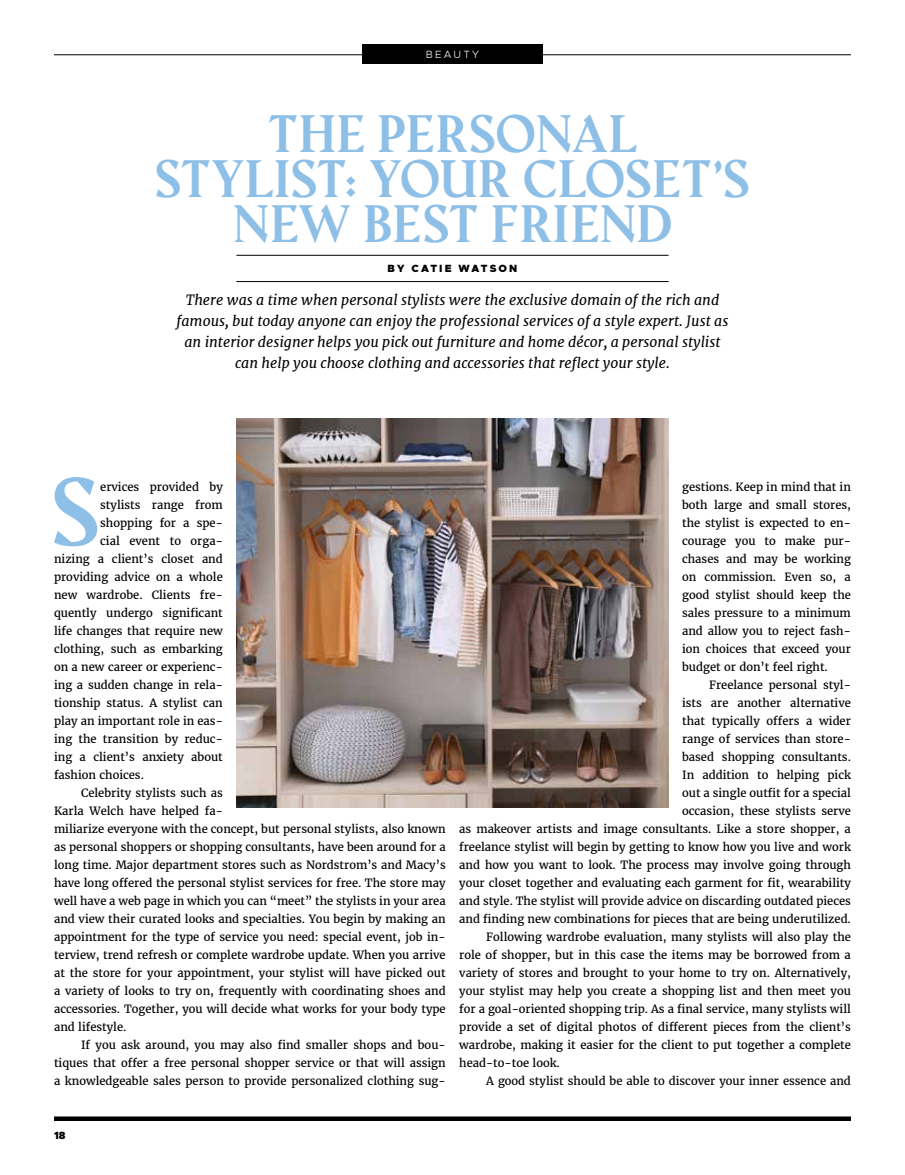
<style>
.page{position:relative;width:905px;height:1175px;background:#fff}
.page>*{position:absolute;margin:0;border:0;box-sizing:border-box;transform-origin:0 0}
.t1{font:700 87.75px "Amagro";color:#8ebfe7}
.t2{font:700 48px/45px "Amagro";color:#8ebfe7;text-align:center}
.t3{font:italic 14.25px/21px "Merriweather";color:#000;text-align:center}
.t4{font:11.25px/18px "Merriweather";color:#000;text-align:justify}
.t5{font:900 10.5px "Metropolis";letter-spacing:.2em;color:#000}
.t6{font:300 10.5px "Metropolis";letter-spacing:.2em;color:#fff}
</style>
<div class="page">
<hr style="left:236px;top:255px;width:432px;height:1px;background:#000">
<hr style="left:236px;top:281px;width:432px;height:1px;background:#000">
<svg style="left:54px;top:1116px;width:796px;height:4px;background:#1e1e1e"></svg>
<hr style="left:54px;top:54px;width:796px;height:1px;background:#000">
<div style="left:362px;top:44px;width:180px;height:20px;background:#000"></div>
<img style="left:236px;top:419px;width:432px;height:389px">
<p class="t6" style="left:426px;top:48px;width:54px">BEAUTY</p>
<h2 class="t2" style="left:155px;top:112px;width:596px">THE PERSONAL<br>STYLIST: YOUR CLOSET’S<br>NEW BEST FRIEND</h2>
<p class="t5" style="left:387px;top:262px;width:131px">BY CATIE WATSON</p>
<p class="t3" style="left:176px;top:289px;width:553px">There was a time when personal stylists were the exclusive domain of the rich and famous, but today anyone can enjoy the professional services of a style expert. Just as an interior designer helps you pick out furniture and home décor, a personal stylist can help you choose clothing and accessories that reflect your style.</p>
<h1 class="t1" style="left:51px;top:457px;width:51px">S</h1>
<p class="t4" style="left:100px;top:478px;width:124px">ervices provided by</p>
<p class="t4" style="left:100px;top:496px;width:124px">stylists range from</p>
<p class="t4" style="left:100px;top:514px;width:124px">shopping for a spe-</p>
<p class="t4" style="left:100px;top:532px;width:124px">cial event to orga-</p>
<p class="t4" style="left:54px;top:550px;width:170px">nizing a client’s closet and</p>
<p class="t4" style="left:54px;top:568px;width:170px">providing advice on a whole</p>
<p class="t4" style="left:54px;top:586px;width:170px">new wardrobe. Clients fre-</p>
<p class="t4" style="left:54px;top:604px;width:170px">quently undergo significant</p>
<p class="t4" style="left:54px;top:622px;width:170px">life changes that require new</p>
<p class="t4" style="left:54px;top:640px;width:170px">clothing, such as embarking</p>
<p class="t4" style="left:54px;top:658px;width:170px">on a new career or experienc-</p>
<p class="t4" style="left:54px;top:676px;width:170px">ing a sudden change in rela-</p>
<p class="t4" style="left:54px;top:694px;width:170px">tionship status. A stylist can</p>
<p class="t4" style="left:54px;top:712px;width:170px">play an important role in eas-</p>
<p class="t4" style="left:54px;top:730px;width:170px">ing the transition by reduc-</p>
<p class="t4" style="left:54px;top:748px;width:170px">ing a client’s anxiety about</p>
<p class="t4" style="left:54px;top:766px;width:91px">fashion choices.</p>
<p class="t4" style="left:81px;top:784px;width:143px">Celebrity stylists such as</p>
<p class="t4" style="left:54px;top:802px;width:170px">Karla Welch have helped fa-</p>
<p class="t4" style="left:54px;top:820px;width:393px">miliarize everyone with the concept, but personal stylists, also known</p>
<p class="t4" style="left:54px;top:838px;width:393px">as personal shoppers or shopping consultants, have been around for a</p>
<p class="t4" style="left:54px;top:856px;width:393px">long time. Major department stores such as Nordstrom’s and Macy’s</p>
<p class="t4" style="left:54px;top:874px;width:393px">have long offered the personal stylist services for free. The store may</p>
<p class="t4" style="left:54px;top:892px;width:393px">well have a web page in which you can “meet” the stylists in your area</p>
<p class="t4" style="left:54px;top:910px;width:393px">and view their curated looks and specialties. You begin by making an</p>
<p class="t4" style="left:54px;top:928px;width:393px">appointment for the type of service you need: special event, job in-</p>
<p class="t4" style="left:54px;top:946px;width:393px">terview, trend refresh or complete wardrobe update. When you arrive</p>
<p class="t4" style="left:54px;top:964px;width:393px">at the store for your appointment, your stylist will have picked out</p>
<p class="t4" style="left:54px;top:982px;width:393px">a variety of looks to try on, frequently with coordinating shoes and</p>
<p class="t4" style="left:54px;top:1000px;width:393px">accessories. Together, you will decide what works for your body type</p>
<p class="t4" style="left:54px;top:1018px;width:74px">and lifestyle.</p>
<p class="t4" style="left:81px;top:1036px;width:366px">If you ask around, you may also find smaller shops and bou-</p>
<p class="t4" style="left:54px;top:1054px;width:393px">tiques that offer a free personal shopper service or that will assign</p>
<p class="t4" style="left:54px;top:1072px;width:393px">a knowledgeable sales person to provide personalized clothing sug-</p>
<p class="t4" style="left:682px;top:478px;width:170px">gestions. Keep in mind that in both large and small stores, the stylist is expected to en&shy;courage you to make pur&shy;chases and may be working on commission. Even so, a good stylist should keep the sales pressure to a minimum and allow you to reject fash&shy;ion choices that exceed your budget or don’t feel right.</p>
<p class="t4" style="left:709px;top:676px;width:143px">Freelance personal styl-</p>
<p class="t4" style="left:682px;top:694px;width:170px">ists are another alternative</p>
<p class="t4" style="left:682px;top:712px;width:170px">that typically offers a wider</p>
<p class="t4" style="left:682px;top:730px;width:170px">range of services than store-</p>
<p class="t4" style="left:682px;top:748px;width:170px">based shopping consultants.</p>
<p class="t4" style="left:682px;top:766px;width:170px">In addition to helping pick</p>
<p class="t4" style="left:682px;top:784px;width:170px">out a single outfit for a special</p>
<p class="t4" style="left:682px;top:802px;width:170px">occasion, these stylists serve</p>
<p class="t4" style="left:459px;top:820px;width:393px">as makeover artists and image consultants. Like a store shopper, a</p>
<p class="t4" style="left:459px;top:838px;width:393px">freelance stylist will begin by getting to know how you live and work</p>
<p class="t4" style="left:459px;top:856px;width:393px">and how you want to look. The process may involve going through</p>
<p class="t4" style="left:459px;top:874px;width:393px">your closet together and evaluating each garment for fit, wearability</p>
<p class="t4" style="left:459px;top:892px;width:393px">and style. The stylist will provide advice on discarding outdated pieces</p>
<p class="t4" style="left:459px;top:910px;width:393px">and finding new combinations for pieces that are being underutilized.</p>
<p class="t4" style="left:486px;top:928px;width:366px">Following wardrobe evaluation, many stylists will also play the</p>
<p class="t4" style="left:459px;top:946px;width:393px">role of shopper, but in this case the items may be borrowed from a</p>
<p class="t4" style="left:459px;top:964px;width:393px">variety of stores and brought to your home to try on. Alternatively,</p>
<p class="t4" style="left:459px;top:982px;width:393px">your stylist may help you create a shopping list and then meet you</p>
<p class="t4" style="left:459px;top:1000px;width:393px">for a goal-oriented shopping trip. As a final service, many stylists will</p>
<p class="t4" style="left:459px;top:1018px;width:393px">provide a set of digital photos of different pieces from the client’s</p>
<p class="t4" style="left:459px;top:1036px;width:393px">wardrobe, making it easier for the client to put together a complete</p>
<p class="t4" style="left:459px;top:1054px;width:102px">head-to-toe look.</p>
<p class="t4" style="left:486px;top:1072px;width:366px">A good stylist should be able to discover your inner essence and</p>
<p class="t5" style="left:54px;top:1128px;width:13px">18</p>
</div>
